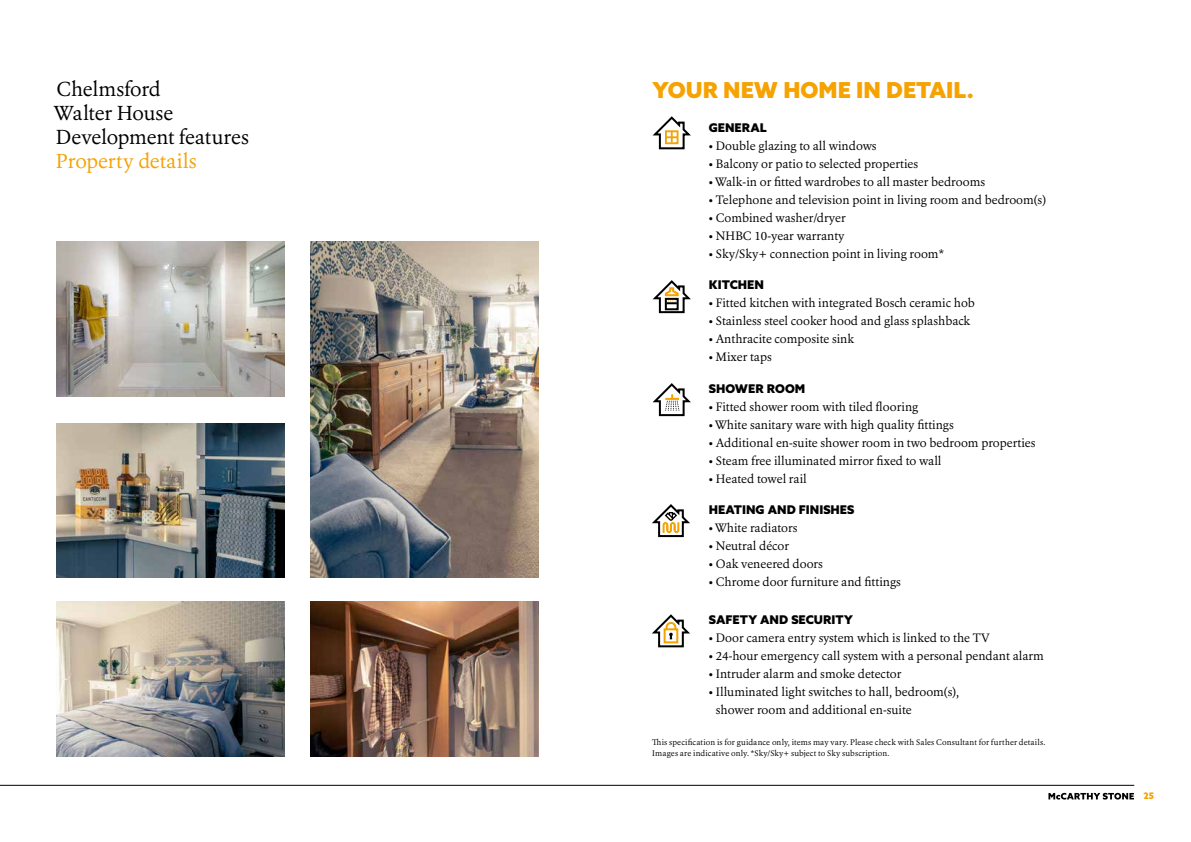
<style>
.page{position:relative;width:1191px;height:842px;background:#fff}
.page>*{position:absolute;margin:0;border:0;box-sizing:border-box;transform-origin:0 0}
.t1{font:900 22px "Azo Sans Mc S";color:#f6a200}
.t2{font:20px/24px "Erato";letter-spacing:-.01em;color:#000}
.t3{font:20px "Erato";letter-spacing:-.005em;color:#f6a200}
.t4{font:12px/18px "Erato";color:#000}
.t5{font:900 12px "Azo Sans Mc S";color:#000}
.t6{font:900 9px "Azo Sans Mc S";color:#f6a200}
.t7{font:8px/11px "Erato";letter-spacing:.02em;color:#000}
.t8{font:1px "Erato";color:#000}
</style>
<div class="page">
<img style="left:57px;top:242px;width:228px;height:154px">
<img style="left:57px;top:423px;width:228px;height:155px">
<img style="left:57px;top:602px;width:228px;height:154px">
<img style="left:310px;top:242px;width:229px;height:336px">
<img style="left:310px;top:602px;width:229px;height:154px">
<hr style="left:0;top:785px;width:1134px;height:1px;background:#000">
<svg style="left:1048px;top:793px;width:86px;height:6px"></svg>
<svg style="left:652px;top:116px;width:39px;height:34px"></svg>
<svg style="left:652px;top:280px;width:39px;height:34px"></svg>
<svg style="left:652px;top:383px;width:39px;height:34px"></svg>
<svg style="left:652px;top:504px;width:38px;height:34px"></svg>
<svg style="left:652px;top:614px;width:38px;height:34px"></svg>
<h2 class="t2" style="left:53px;top:77px;width:197px">Chelmsford<br>Walter House<br>Development features</h2>
<h2 class="t3" style="left:56px;top:148px;width:142px">Property details</h2>
<h1 class="t1" style="left:652px;top:77px;width:323px">YOUR NEW HOME IN DETAIL.</h1>
<p class="t5" style="left:709px;top:120px;width:59px">GENERAL</p>
<p class="t4" style="left:709px;top:137px;width:169px">• Double glazing to all windows</p>
<p class="t4" style="left:709px;top:155px;width:211px">• Balcony or patio to selected properties</p>
<p class="t4" style="left:709px;top:173px;width:278px">• Walk-in or fitted wardrobes to all master bedrooms</p>
<p class="t4" style="left:709px;top:191px;width:339px">• Telephone and television point in living room and bedroom(s)</p>
<p class="t4" style="left:709px;top:209px;width:138px">• Combined washer/dryer</p>
<p class="t4" style="left:709px;top:227px;width:137px">• NHBC 10-year warranty</p>
<p class="t4" style="left:709px;top:245px;width:237px">• Sky/Sky+ connection point in living room*</p>
<p class="t8" style="left:938px;top:257px;width:2px">.</p>
<p class="t5" style="left:709px;top:278px;width:57px">KITCHEN</p>
<p class="t4" style="left:709px;top:294px;width:267px">• Fitted kitchen with integrated Bosch ceramic hob</p>
<p class="t4" style="left:709px;top:312px;width:263px">• Stainless steel cooker hood and glass splashback</p>
<p class="t4" style="left:709px;top:330px;width:147px">• Anthracite composite sink</p>
<p class="t4" style="left:709px;top:348px;width:64px">• Mixer taps</p>
<p class="t5" style="left:709px;top:381px;width:98px">SHOWER ROOM</p>
<p class="t4" style="left:709px;top:397px;width:211px">• Fitted shower room with tiled flooring</p>
<p class="t4" style="left:709px;top:415px;width:246px">• White sanitary ware with high quality fittings</p>
<p class="t4" style="left:709px;top:433px;width:328px">• Additional en-suite shower room in two bedroom properties</p>
<p class="t4" style="left:709px;top:451px;width:234px">• Steam free illuminated mirror fixed to wall</p>
<p class="t4" style="left:709px;top:469px;width:99px">• Heated towel rail</p>
<p class="t5" style="left:709px;top:502px;width:147px">HEATING AND FINISHES</p>
<p class="t4" style="left:709px;top:519px;width:90px">• White radiators</p>
<p class="t4" style="left:709px;top:537px;width:82px">• Neutral décor</p>
<p class="t4" style="left:709px;top:555px;width:116px">• Oak veneered doors</p>
<p class="t4" style="left:709px;top:573px;width:193px">• Chrome door furniture and fittings</p>
<p class="t5" style="left:709px;top:612px;width:146px">SAFETY AND SECURITY</p>
<p class="t4" style="left:709px;top:629px;width:282px">• Door camera entry system which is linked to the TV</p>
<p class="t4" style="left:709px;top:647px;width:336px">• 24-hour emergency call system with a personal pendant alarm</p>
<p class="t4" style="left:709px;top:665px;width:194px">• Intruder alarm and smoke detector</p>
<p class="t4" style="left:716px;top:683px;width:245px;text-indent:-7px">• Illuminated light switches to hall, bedroom(s), shower room and additional en-suite</p>
<p class="t7" style="left:652px;top:737px;width:395px">This specification is for guidance only, items may vary. Please check with Sales Consultant for further details.<br>Images are indicative only. *Sky/Sky+ subject to Sky subscription.</p>
<p class="t6" style="left:1143px;top:791px;width:12px">25</p>
</div>
